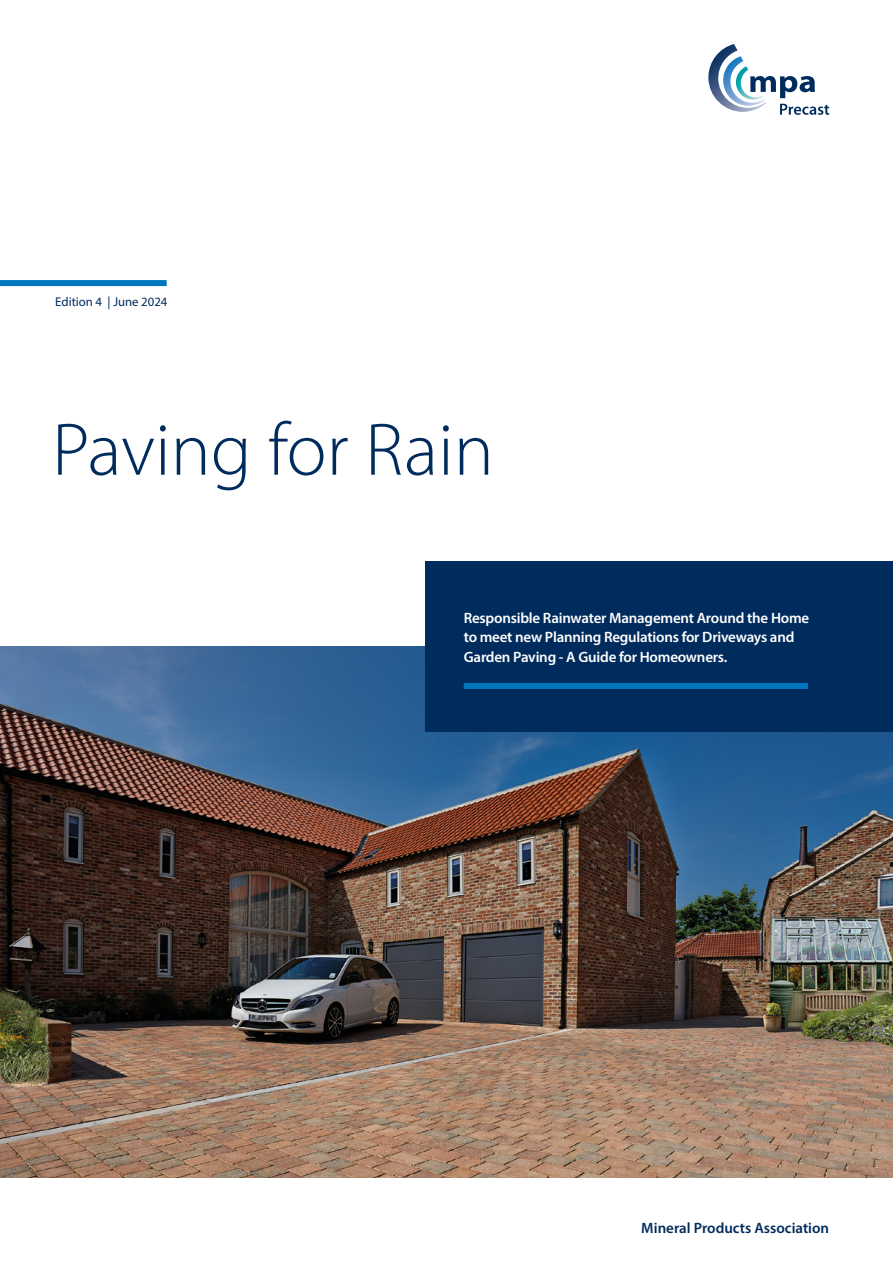
<style>
.page{position:relative;width:893px;height:1263px;background:#fff}
.page>*{position:absolute;margin:0;border:0;box-sizing:border-box;transform-origin:0 0}
.t1{font:300 75px "Myriad Pro";color:#002c5d}
.t2{font:600 15px/19.5px "Myriad Pro";letter-spacing:-.015em;color:#fff}
.t3{font:600 15px "Myriad Pro";color:#002c5d}
.t4{font:12.75px "Myriad Pro";color:#002c5d}
</style>
<div class="page">
<svg style="left:708px;top:44px;width:121px;height:71px"></svg>
<img style="left:0;top:646px;width:893px;height:532px">
<div style="left:425px;top:561px;width:468px;height:170px;background:#002c5d"></div>
<div style="left:464px;top:683px;width:344px;height:6px;background:#0076be"></div>
<div style="left:0;top:280px;width:167px;height:6px;background:#0076be"></div>
<p class="t4" style="left:55px;top:294px;width:114px">Edition 4 | June 2024</p>
<p class="t1" style="left:52px;top:405px;width:443px">Paving for Rain</p>
<p class="t2" style="left:464px;top:607px;width:347px">Responsible Rainwater Management Around the Home to meet new Planning Regulations for Driveways and<br>Garden Paving - A Guide for Homeowners.</p>
<p class="t3" style="left:641px;top:1218px;width:189px">Mineral Products Association</p>
</div>
